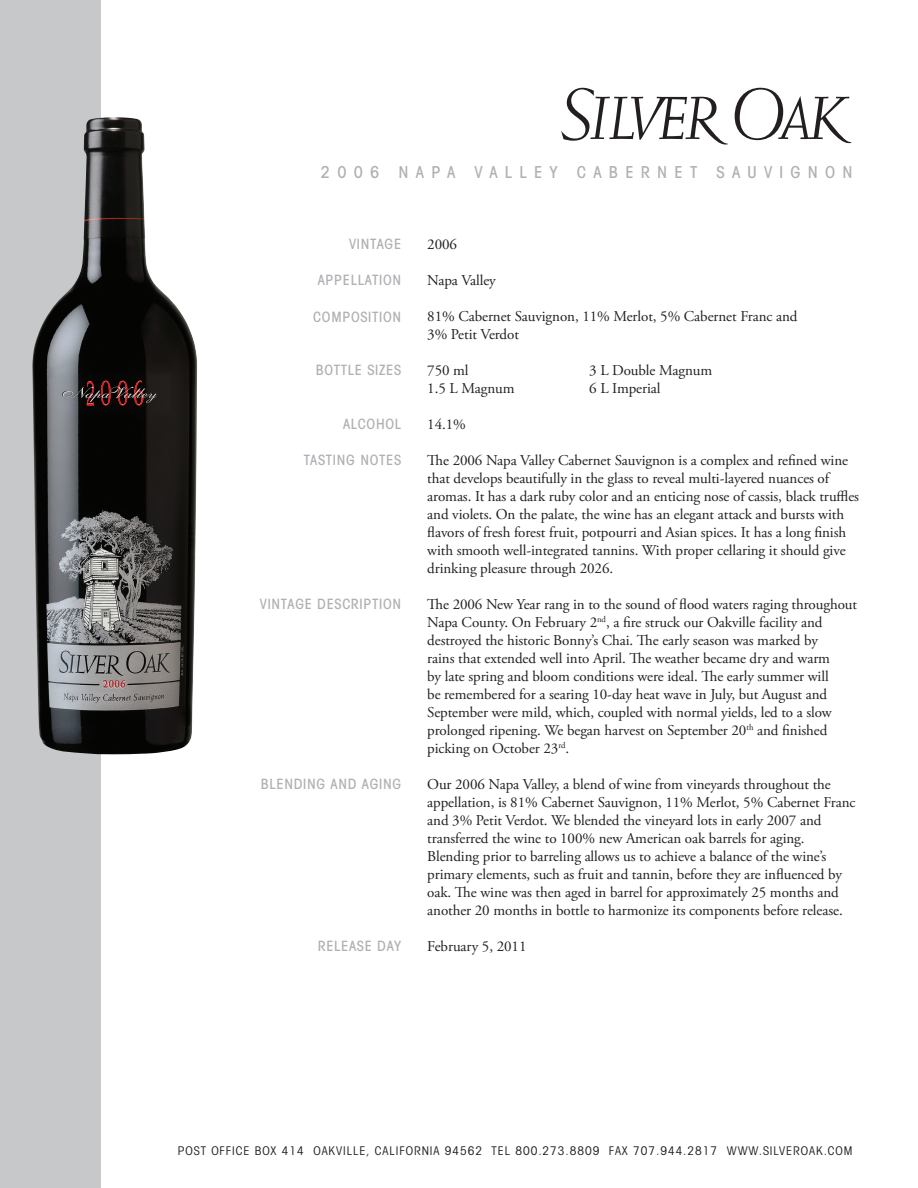
<style>
.page{position:relative;width:918px;height:1188px;background:#fff}
.page>*{position:absolute;margin:0;border:0;box-sizing:border-box;transform-origin:0 0}
.t1{font:500 condensed 16.5px "Avant Garde";letter-spacing:.44em;color:#b0b1b5}
.t2{font:15px/18px "Adobe Garamond Pro";letter-spacing:-.005em;color:#231f20}
.t3{font:500 condensed 14.25px "Avant Garde";letter-spacing:.05em;color:#b0b1b5}
.t4{font:condensed 12px "Avant Garde";letter-spacing:.08em;color:#231f20}
</style>
<div class="page">
<svg style="left:735px;top:88px;width:116px;height:55px"></svg>
<svg style="left:561px;top:88px;width:167px;height:56px"></svg>
<div style="left:0;top:0;width:100px;height:1188px;background:#c7c8ca"></div>
<img style="left:32px;top:117px;width:165px;height:638px">
<img style="left:87px;top:381px;width:56px;height:24px">
<img style="left:63px;top:387px;width:81px;height:11px">
<img style="left:103px;top:680px;width:22px;height:7px">
<img style="left:181px;top:646px;width:2px;height:23px">
<p class="t1" style="left:321px;top:162px;width:533px">2006 NAPA VALLEY CABERNET SAUVIGNON</p>
<p class="t3" style="left:349px;top:235px;width:54px">VINTAGE</p>
<p class="t3" style="left:318px;top:271px;width:85px">APPELLATION</p>
<p class="t3" style="left:313px;top:308px;width:89px">COMPOSITION</p>
<p class="t3" style="left:316px;top:361px;width:87px">BOTTLE SIZES</p>
<p class="t3" style="left:343px;top:415px;width:60px">ALCOHOL</p>
<p class="t3" style="left:304px;top:451px;width:99px">TASTING NOTES</p>
<p class="t3" style="left:260px;top:595px;width:143px">VINTAGE DESCRIPTION</p>
<p class="t3" style="left:261px;top:775px;width:142px">BLENDING AND AGING</p>
<p class="t3" style="left:318px;top:937px;width:85px">RELEASE DAY</p>
<p class="t2" style="left:427px;top:236px;width:31px">2006</p>
<p class="t2" style="left:427px;top:272px;width:70px">Napa Valley</p>
<p class="t2" style="left:427px;top:308px;width:372px">81% Cabernet Sauvignon, 11% Merlot, 5% Cabernet Franc and<br>3% Petit Verdot</p>
<p class="t2" style="left:427px;top:362px;width:43px">750 ml</p>
<p class="t2" style="left:589px;top:362px;width:125px">3 L Double Magnum</p>
<p class="t2" style="left:427px;top:380px;width:89px">1.5 L Magnum</p>
<p class="t2" style="left:589px;top:380px;width:73px">6 L Imperial</p>
<p class="t2" style="left:427px;top:416px;width:40px">14.1%</p>
<p class="t2" style="left:427px;top:452px;width:433px">The 2006 Napa Valley Cabernet Sauvignon is a complex and refined wine that develops beautifully in the glass to reveal multi-layered nuances of aromas. It has a dark ruby color and an enticing nose of cassis, black truffles and violets. On the palate, the wine has an elegant attack and bursts with flavors of fresh forest fruit, potpourri and Asian spices. It has a long finish with smooth well-integrated tannins. With proper cellaring it should give drinking pleasure through 2026.</p>
<p class="t2" style="left:427px;top:596px;width:431px">The 2006 New Year rang in to the sound of flood waters raging throughout Napa County. On February 2<sup>nd</sup>, a fire struck our Oakville facility and destroyed the historic Bonny’s Chai. The early season was marked by<br>rains that extended well into April. The weather became dry and warm<br>by late spring and bloom conditions were ideal. The early summer will<br>be remembered for a searing 10-day heat wave in July, but August and September were mild, which, coupled with normal yields, led to a slow prolonged ripening. We began harvest on September 20<sup>th</sup> and finished picking on October 23<sup>rd</sup>.</p>
<p class="t2" style="left:427px;top:776px;width:430px">Our 2006 Napa Valley, a blend of wine from vineyards throughout the appellation, is 81% Cabernet Sauvignon, 11% Merlot, 5% Cabernet Franc and 3% Petit Verdot. We blended the vineyard lots in early 2007 and transferred the wine to 100% new American oak barrels for aging.<br>Blending prior to barreling allows us to achieve a balance of the wine’s primary elements, such as fruit and tannin, before they are influenced by oak. The wine was then aged in barrel for approximately 25 months and another 20 months in bottle to harmonize its components before release.</p>
<p class="t2" style="left:427px;top:938px;width:101px">February 5, 2011</p>
<p class="t4" style="left:178px;top:1143px;width:676px">POST OFFICE BOX 414 OAKVILLE, CALIFORNIA 94562 TEL 800.273.8809 FAX 707.944.2817 WWW.SILVEROAK.COM</p>
</div>
